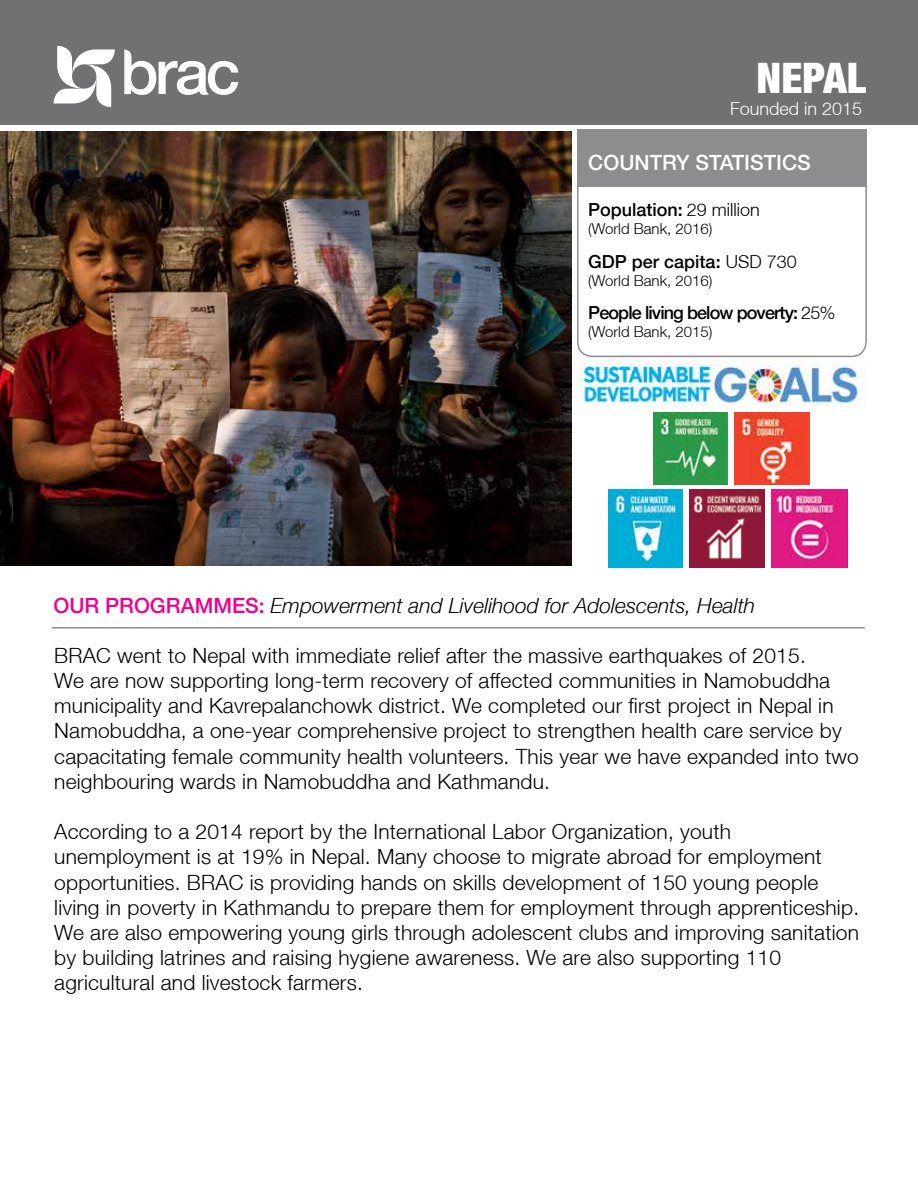
<style>
.page{position:relative;width:918px;height:1188px;background:#fff}
.page>*{position:absolute;margin:0;border:0;box-sizing:border-box;transform-origin:0 0}
.t1{font:900 condensed 42px "Helvetica Neue LT";color:#fff}
.t2{font:300 21px/25.2px "Helvetica Neue LT";letter-spacing:.01em;color:#000}
.t3{font:italic 300 21px "Helvetica Neue LT";color:#000}
.t4{font:500 21px "Helvetica Neue LT";color:#fff}
.t5{font:500 18px "Helvetica Neue LT";color:#000}
.t6{font:500 18px "Helvetica Neue LT";letter-spacing:-.05em;color:#000}
.t7{font:300 18px "Helvetica Neue LT";color:#fff}
.t8{font:300 15px "Helvetica Neue LT";color:#000}
.s1{font-weight:300}
.s2{font-weight:500;font-style:normal;color:#ec008c}
</style>
<div class="page">
<div style="left:1px;top:1px;width:917px;height:124px;background:#717073"></div>
<svg style="left:54px;top:46px;width:61px;height:61px"></svg>
<svg style="left:124px;top:49px;width:114px;height:46px"></svg>
<img style="left:1px;top:132px;width:570px;height:434px">
<hr style="left:52px;top:627px;width:813px;height:1px;background:#8d8c8f">
<img style="left:577px;top:355px;width:285px;height:52px">
<img style="left:653px;top:413px;width:75px;height:71px">
<img style="left:608px;top:490px;width:75px;height:78px">
<img style="left:690px;top:490px;width:74px;height:78px">
<div style="left:577px;top:129px;width:290px;height:58px;background:#8d8c8f"></div>
<div style="left:577px;top:129px;width:290px;height:228px;border:2px solid #8d8c8f;border-radius:14px"></div>
<img style="left:734px;top:413px;width:76px;height:71px">
<img style="left:771px;top:490px;width:76px;height:78px">
<h1 class="t1" style="left:757px;top:52px;width:111px">NEPAL</h1>
<p class="t7" style="left:730px;top:97px;width:134px">Founded in 2015</p>
<p class="t4" style="left:588px;top:150px;width:224px">COUNTRY STATISTICS</p>
<p class="t5" style="left:588px;top:199px;width:173px">Population: <span class="s1">29 million</span></p>
<p class="t8" style="left:588px;top:220px;width:126px">(World Bank, 2016)</p>
<p class="t5" style="left:588px;top:251px;width:210px">GDP per capita: <span class="s1">USD 730</span></p>
<p class="t8" style="left:588px;top:271px;width:126px">(World Bank, 2016)</p>
<p class="t6" style="left:588px;top:302px;width:249px">People living below poverty: <span class="s1">25%</span></p>
<p class="t8" style="left:588px;top:323px;width:126px">(World Bank, 2015)</p>
<p class="t3" style="left:53px;top:593px;width:703px"><span class="s2">OUR PROGRAMMES:</span> Empowerment and Livelihood for Adolescents, Health</p>
<p class="t2" style="left:54px;top:642px;width:806px">BRAC went to Nepal with immediate relief after the massive earthquakes of 2015.<br>We are now supporting long-term recovery of affected communities in Namobuddha municipality and Kavrepalanchowk district. We completed our first project in Nepal in Namobuddha, a one-year comprehensive project to strengthen health care service by capacitating female community health volunteers. This year we have expanded into two neighbouring wards in Namobuddha and Kathmandu.</p>
<p class="t2" style="left:54px;top:819px;width:806px">According to a 2014 report by the International Labor Organization, youth unemployment is at 19% in Nepal. Many choose to migrate abroad for employment opportunities. BRAC is providing hands on skills development of 150 young people living in poverty in Kathmandu to prepare them for employment through apprenticeship.<br>We are also empowering young girls through adolescent clubs and improving sanitation by building latrines and raising hygiene awareness. We are also supporting 110 agricultural and livestock farmers.</p>
</div>
